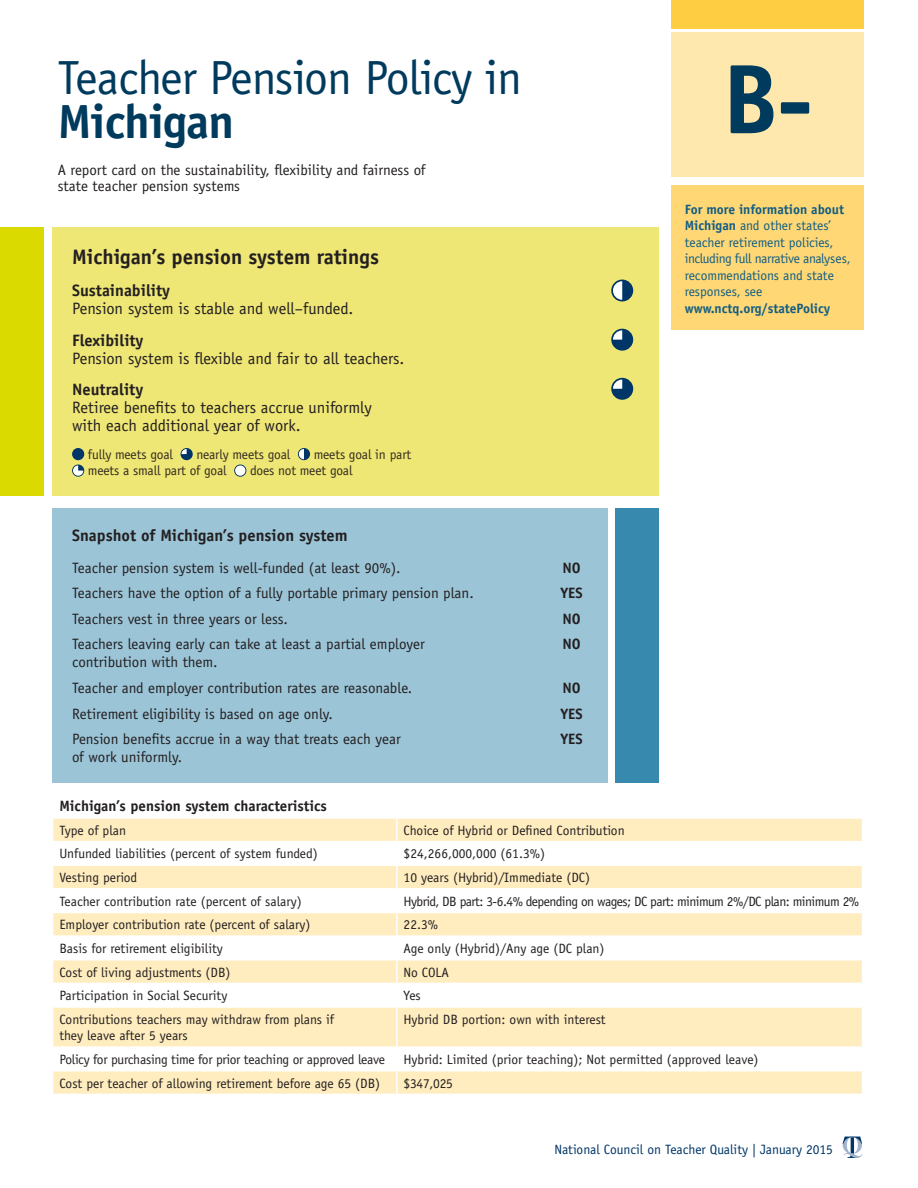
<style>
.page{position:relative;width:918px;height:1188px;background:#fff}
.page>*{position:absolute;margin:0;border:0;box-sizing:border-box;transform-origin:0 0}
.t1{font:700 99px "Officina Sans";color:#003a5d}
.t2{font:48px/43.5px "Officina Sans";letter-spacing:-.02em;color:#003a5d}
.t3{font:700 21px "Officina Sans";color:#231f20}
.t4{font:16.5px "Officina Sans";color:#231f20}
.t5{font:700 16.5px "Officina Sans";color:#231f20}
.t6{font:15px/16.5px "Officina Sans";color:#231f20}
.t7{font:700 15px "Officina Sans";color:#231f20}
.t8{font:13.5px/16.5px "Officina Sans";color:#231f20}
.t9{font:13.5px/16.5px "Officina Sans";color:#135d83}
.bar_graph_star_line{font:13.5px "Officina Sans";letter-spacing:-.01em;color:#342d1f}
.t10{font:13.5px "Officina Sans";letter-spacing:-.04em;color:#231f20}
.t11{font:13.5px "Officina Sans";letter-spacing:-.02em;color:#231f20}
.t12{font:13.5px "Officina Sans";color:#003667}
.t13{font:700 13.5px "Officina Sans";color:#135d83}
.s1{font-weight:700}
</style>
<div class="page">
<div style="left:52px;top:508px;width:556px;height:275px;background:#9bc4d7"></div>
<div style="left:52px;top:227px;width:606px;height:269px;background:#eee675"></div>
<div style="left:73px;top:449px;width:11px;height:10px;background:#003667;border-radius:50%"></div>
<div style="left:72px;top:448px;width:12px;height:12px;border:1px solid #003667;border-radius:50%"></div>
<div style="left:181px;top:449px;width:11px;height:10px;background:#003667;border-radius:50%"></div>
<div style="left:181px;top:448px;width:12px;height:12px;border:2px solid #003667;border-radius:50%"></div>
<svg style="left:181px;top:449px;width:6px;height:5px"></svg>
<div style="left:299px;top:449px;width:10px;height:10px;background:#003667;border-radius:50%"></div>
<div style="left:298px;top:448px;width:12px;height:12px;border:2px solid #003667;border-radius:50%"></div>
<svg style="left:299px;top:449px;width:5px;height:10px"></svg>
<div style="left:72px;top:465px;width:12px;height:12px;border:2px solid #003667;border-radius:50%"></div>
<svg style="left:73px;top:465px;width:10px;height:11px"></svg>
<div style="left:235px;top:465px;width:11px;height:11px;background:#17476e;border-radius:50%"></div>
<div style="left:234px;top:465px;width:12px;height:12px;border:2px solid #003667;border-radius:50%"></div>
<div style="left:235px;top:465px;width:10px;height:11px;background:#fff;border-radius:50%"></div>
<div style="left:671px;top:32px;width:193px;height:145px;background:#ffe8ad"></div>
<div style="left:671px;top:0;width:193px;height:28px;background:#ffcd41"></div>
<div style="left:0;top:227px;width:43px;height:269px;background:#dada00"></div>
<div style="left:615px;top:508px;width:43px;height:275px;background:#378aae"></div>
<svg style="left:53px;top:819px;width:809px;height:275px;fill:#ffedbf"></svg>
<hr style="left:396px;top:819px;width:2px;height:22px;background:#fff">
<hr style="left:52px;top:841px;width:345px;height:1px;background:#fff">
<hr style="left:397px;top:841px;width:466px;height:1px;background:#fff">
<hr style="left:396px;top:842px;width:2px;height:22px;background:#fff">
<hr style="left:52px;top:864px;width:345px;height:2px;background:#fff">
<hr style="left:397px;top:864px;width:466px;height:2px;background:#fff">
<hr style="left:396px;top:866px;width:2px;height:22px;background:#fff">
<hr style="left:52px;top:888px;width:345px;height:2px;background:#fff">
<hr style="left:397px;top:888px;width:466px;height:2px;background:#fff">
<hr style="left:396px;top:890px;width:2px;height:22px;background:#fff">
<hr style="left:52px;top:912px;width:345px;height:1px;background:#fff">
<hr style="left:397px;top:912px;width:466px;height:1px;background:#fff">
<hr style="left:396px;top:913px;width:2px;height:22px;background:#fff">
<hr style="left:52px;top:935px;width:345px;height:2px;background:#fff">
<hr style="left:397px;top:935px;width:466px;height:2px;background:#fff">
<hr style="left:396px;top:937px;width:2px;height:22px;background:#fff">
<hr style="left:52px;top:959px;width:345px;height:1px;background:#fff">
<hr style="left:397px;top:959px;width:466px;height:1px;background:#fff">
<hr style="left:396px;top:960px;width:2px;height:23px;background:#fff">
<hr style="left:52px;top:983px;width:345px;height:1px;background:#fff">
<hr style="left:397px;top:983px;width:466px;height:1px;background:#fff">
<hr style="left:396px;top:984px;width:2px;height:22px;background:#fff">
<hr style="left:52px;top:1006px;width:345px;height:2px;background:#fff">
<hr style="left:397px;top:1006px;width:466px;height:2px;background:#fff">
<hr style="left:396px;top:1008px;width:2px;height:38px;background:#fff">
<hr style="left:52px;top:1046px;width:345px;height:2px;background:#fff">
<hr style="left:397px;top:1046px;width:466px;height:2px;background:#fff">
<hr style="left:396px;top:1048px;width:2px;height:22px;background:#fff">
<hr style="left:52px;top:1070px;width:345px;height:1px;background:#fff">
<hr style="left:397px;top:1070px;width:466px;height:1px;background:#fff">
<hr style="left:396px;top:1071px;width:2px;height:23px;background:#fff">
<svg style="left:843px;top:1137px;width:19px;height:21px"></svg>
<div style="left:671px;top:185px;width:193px;height:145px;background:#ffd875"></div>
<div style="left:613px;top:281px;width:19px;height:19px;background:#003667;border-radius:50%"></div>
<div style="left:611px;top:280px;width:22px;height:21px;border:3px solid #003667;border-radius:50%"></div>
<svg style="left:613px;top:281px;width:9px;height:19px"></svg>
<div style="left:613px;top:330px;width:19px;height:19px;background:#003667;border-radius:50%"></div>
<div style="left:611px;top:329px;width:22px;height:22px;border:3px solid #003667;border-radius:50%"></div>
<svg style="left:613px;top:330px;width:9px;height:10px"></svg>
<div style="left:613px;top:379px;width:19px;height:19px;background:#003667;border-radius:50%"></div>
<div style="left:611px;top:378px;width:22px;height:22px;border:3px solid #003667;border-radius:50%"></div>
<svg style="left:613px;top:380px;width:9px;height:9px"></svg>
<p class="t2" style="left:58px;top:56px;width:466px">Teacher Pension Policy in<br><span class="s1">Michigan</span></p>
<p class="t6" style="left:58px;top:161px;width:369px">A report card on the sustainability, flexibility and fairness of state teacher pension systems</p>
<p class="t3" style="left:72px;top:244px;width:308px">Michigan’s pension system ratings</p>
<p class="t5" style="left:72px;top:280px;width:100px">Sustainability</p>
<p class="t4" style="left:72px;top:299px;width:283px">Pension system is stable and well–funded.</p>
<p class="t5" style="left:72px;top:330px;width:73px">Flexibility</p>
<p class="t4" style="left:72px;top:348px;width:334px">Pension system is flexible and fair to all teachers.</p>
<p class="t5" style="left:72px;top:379px;width:73px">Neutrality</p>
<p class="t4" style="left:72px;top:398px;width:301px">Retiree benefits to teachers accrue uniformly</p>
<p class="t4" style="left:72px;top:416px;width:230px">with each additional year of work.</p>
<p class="bar_graph_star_line" style="left:88px;top:446px;width:86px">fully meets goal</p>
<p class="bar_graph_star_line" style="left:196px;top:446px;width:95px">nearly meets goal</p>
<p class="bar_graph_star_line" style="left:314px;top:446px;width:99px">meets goal in part</p>
<p class="bar_graph_star_line" style="left:88px;top:463px;width:140px">meets a small part of goal</p>
<p class="bar_graph_star_line" style="left:250px;top:463px;width:104px">does not meet goal</p>
<p class="t5" style="left:72px;top:525px;width:277px">Snapshot of Michigan’s pension system</p>
<p class="t6" style="left:72px;top:559px;width:330px">Teacher pension system is well-funded (at least 90%).</p>
<p class="t7" style="left:562px;top:558px;width:20px">NO</p>
<p class="t6" style="left:72px;top:585px;width:403px">Teachers have the option of a fully portable primary pension plan.</p>
<p class="t7" style="left:560px;top:584px;width:24px">YES</p>
<p class="t6" style="left:72px;top:611px;width:217px">Teachers vest in three years or less.</p>
<p class="t7" style="left:562px;top:609px;width:20px">NO</p>
<p class="t6" style="left:72px;top:636px;width:354px">Teachers leaving early can take at least a partial employer</p>
<p class="t7" style="left:562px;top:635px;width:20px">NO</p>
<p class="t6" style="left:72px;top:654px;width:147px">contribution with them.</p>
<p class="t6" style="left:72px;top:680px;width:342px">Teacher and employer contribution rates are reasonable.</p>
<p class="t7" style="left:562px;top:679px;width:20px">NO</p>
<p class="t6" style="left:72px;top:705px;width:262px">Retirement eligibility is based on age only.</p>
<p class="t7" style="left:560px;top:704px;width:24px">YES</p>
<p class="t6" style="left:72px;top:731px;width:330px">Pension benefits accrue in a way that treats each year</p>
<p class="t7" style="left:560px;top:730px;width:24px">YES</p>
<p class="t6" style="left:72px;top:749px;width:112px">of work uniformly.</p>
<p class="t1" style="left:722px;top:38px;width:93px">B-</p>
<p class="t9" style="left:685px;top:201px;width:167px"><span class="s1">For more information about<br>Michigan</span> and other states’ teacher retirement policies, including full narrative analyses, recommendations and state responses, see</p>
<p class="t13" style="left:685px;top:300px;width:147px">www.nctq.org/statePolicy</p>
<p class="t7" style="left:59px;top:797px;width:269px">Michigan’s pension system characteristics</p>
<p class="t8" style="left:59px;top:822px;width:68px">Type of plan</p>
<p class="t8" style="left:404px;top:822px;width:223px">Choice of Hybrid or Defined Contribution</p>
<p class="t8" style="left:59px;top:846px;width:260px">Unfunded liabilities (percent of system funded)</p>
<p class="t8" style="left:404px;top:846px;width:143px">$24,266,000,000 (61.3%)</p>
<p class="t8" style="left:59px;top:869px;width:80px">Vesting period</p>
<p class="t8" style="left:404px;top:869px;width:188px">10 years (Hybrid)/Immediate (DC)</p>
<p class="t8" style="left:59px;top:893px;width:244px">Teacher contribution rate (percent of salary)</p>
<p class="t10" style="left:404px;top:893px;width:457px">Hybrid, DB part: 3-6.4% depending on wages; DC part: minimum 2%/DC plan: minimum 2%</p>
<p class="t8" style="left:59px;top:917px;width:253px">Employer contribution rate (percent of salary)</p>
<p class="t8" style="left:404px;top:917px;width:36px">22.3%</p>
<p class="t8" style="left:59px;top:940px;width:165px">Basis for retirement eligibility</p>
<p class="t8" style="left:404px;top:940px;width:203px">Age only (Hybrid)/Any age (DC plan)</p>
<p class="t8" style="left:59px;top:964px;width:173px">Cost of living adjustments (DB)</p>
<p class="t8" style="left:404px;top:964px;width:47px">No COLA</p>
<p class="t8" style="left:59px;top:987px;width:170px">Participation in Social Security</p>
<p class="t8" style="left:404px;top:987px;width:19px">Yes</p>
<p class="t8" style="left:59px;top:1011px;width:276px">Contributions teachers may withdraw from plans if they leave after 5 years</p>
<p class="t8" style="left:404px;top:1011px;width:204px">Hybrid DB portion: own with interest</p>
<p class="t11" style="left:59px;top:1052px;width:327px">Policy for purchasing time for prior teaching or approved leave</p>
<p class="t8" style="left:404px;top:1051px;width:357px">Hybrid: Limited (prior teaching); Not permitted (approved leave)</p>
<p class="t8" style="left:59px;top:1075px;width:322px">Cost per teacher of allowing retirement before age 65 (DB)</p>
<p class="t8" style="left:404px;top:1075px;width:51px">$347,025</p>
<p class="t12" style="left:555px;top:1141px;width:280px">National Council on Teacher Quality | January 2015</p>
</div>
